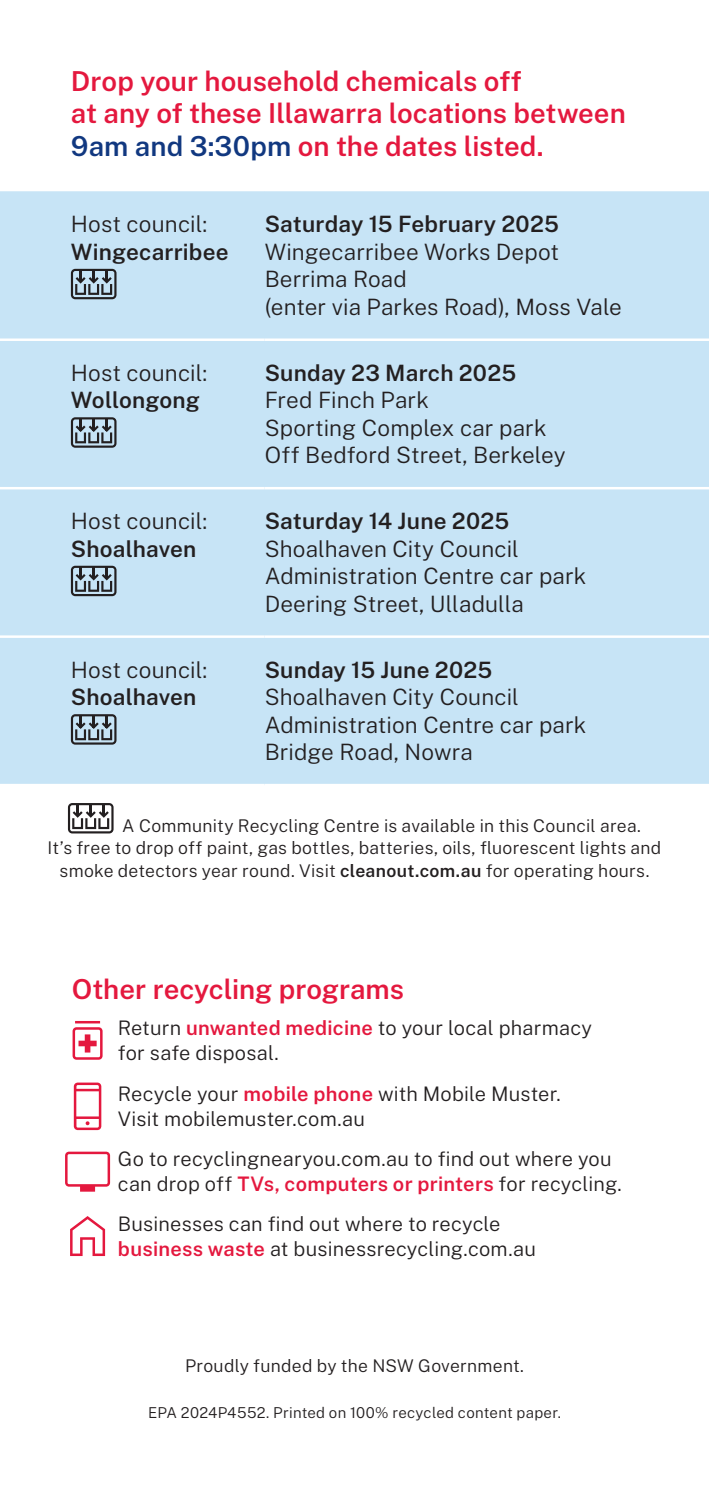
<style>
.page{position:relative;width:709px;height:1489px;background:#fff}
.page>*{position:absolute;margin:0;border:0;box-sizing:border-box;transform-origin:0 0}
.t1{font:600 27.5px/32.5px "Public Sans";color:#e4183e}
.t2{font:300 22.5px/27.5px "Public Sans";letter-spacing:.005em;color:#231f20}
.t3{font:600 22.5px/27.5px "Public Sans";letter-spacing:.01em;color:#231f20}
.t4{font:300 20px/25px "Public Sans";letter-spacing:.01em;color:#231f20}
.t5{font:300 17.5px "Public Sans";letter-spacing:.015em;color:#231f20}
.t6{font:300 15px "Public Sans";letter-spacing:.02em;color:#231f20}
.s1{color:#113880}
.s2{font-weight:300}
.s3{font-weight:600}
.s4{font-weight:600;color:#e4183e}
</style>
<div class="page">
<div style="left:0;top:191px;width:709px;height:592px;background:#c7e4f6"></div>
<hr style="left:0;top:338px;width:265px;height:3px;background:#fff">
<hr style="left:265px;top:338px;width:444px;height:3px;background:#fff">
<hr style="left:0;top:487px;width:265px;height:2px;background:#fff">
<hr style="left:265px;top:487px;width:444px;height:2px;background:#fff">
<hr style="left:0;top:635px;width:265px;height:3px;background:#fff">
<hr style="left:265px;top:635px;width:444px;height:3px;background:#fff">
<svg style="left:71px;top:269px;width:45px;height:30px"></svg>
<svg style="left:71px;top:417px;width:45px;height:30px"></svg>
<svg style="left:71px;top:565px;width:45px;height:31px"></svg>
<svg style="left:71px;top:714px;width:45px;height:30px"></svg>
<svg style="left:73px;top:1021px;width:30px;height:38px"></svg>
<svg style="left:74px;top:1082px;width:27px;height:47px"></svg>
<svg style="left:65px;top:1151px;width:45px;height:40px"></svg>
<svg style="left:70px;top:1216px;width:35px;height:39px"></svg>
<svg style="left:68px;top:803px;width:46px;height:30px"></svg>
<p class="t1" style="left:71px;top:63px;width:556px">Drop your household chemicals off<br>at any of these Illawarra locations between<br><span class="s1">9am and 3:30pm</span> on the dates listed.</p>
<p class="t3" style="left:71px;top:209px;width:159px"><span class="s2">Host council:<br></span>Wingecarribee</p>
<p class="t3" style="left:265px;top:209px;width:296px">Saturday 15 February 2025</p>
<p class="t2" style="left:265px;top:237px;width:359px">Wingecarribee Works Depot<br>Berrima Road<br>(enter via Parkes Road), Moss Vale</p>
<p class="t2" style="left:71px;top:358px;width:138px">Host council:<br><span class="s3">Wollongong</span></p>
<p class="t3" style="left:265px;top:357px;width:253px">Sunday 23 March 2025</p>
<p class="t2" style="left:265px;top:385px;width:302px">Fred Finch Park<br>Sporting Complex car park<br>Off Bedford Street, Berkeley</p>
<p class="t2" style="left:71px;top:506px;width:138px">Host council:<br><span class="s3">Shoalhaven</span></p>
<p class="t3" style="left:265px;top:506px;width:246px">Saturday 14 June 2025</p>
<p class="t2" style="left:265px;top:534px;width:323px">Shoalhaven City Council<br>Administration Centre car park<br>Deering Street, Ulladulla</p>
<p class="t2" style="left:71px;top:654px;width:138px">Host council:<br><span class="s3">Shoalhaven</span></p>
<p class="t3" style="left:265px;top:654px;width:229px">Sunday 15 June 2025</p>
<p class="t2" style="left:265px;top:682px;width:323px">Shoalhaven City Council<br>Administration Centre car park<br>Bridge Road, Nowra</p>
<p class="t5" style="left:122px;top:813px;width:520px">A Community Recycling Centre is available in this Council area.</p>
<p class="t5" style="left:48px;top:835px;width:615px">It’s free to drop off paint, gas bottles, batteries, oils, fluorescent lights and</p>
<p class="t5" style="left:60px;top:858px;width:591px">smoke detectors year round. Visit <span class="s3">cleanout.com.au</span> for operating hours.</p>
<p class="t1" style="left:72px;top:971px;width:334px">Other recycling programs</p>
<p class="t4" style="left:118px;top:1014px;width:475px">Return <span class="s4">unwanted medicine</span> to your local pharmacy for safe disposal.</p>
<p class="t4" style="left:118px;top:1079px;width:444px">Recycle your <span class="s4">mobile phone</span> with Mobile Muster.<br>Visit mobilemuster.com.au</p>
<p class="t4" style="left:118px;top:1145px;width:505px">Go to recyclingnearyou.com.au to find out where you can drop off <span class="s4">TVs, computers or printers</span> for recycling.</p>
<p class="t4" style="left:118px;top:1210px;width:419px">Businesses can find out where to recycle <span class="s4">business waste</span> at businessrecycling.com.au</p>
<p class="t5" style="left:185px;top:1353px;width:340px">Proudly funded by the NSW Government.</p>
<p class="t6" style="left:148px;top:1402px;width:414px">EPA 2024P4552. Printed on 100% recycled content paper.</p>
</div>
